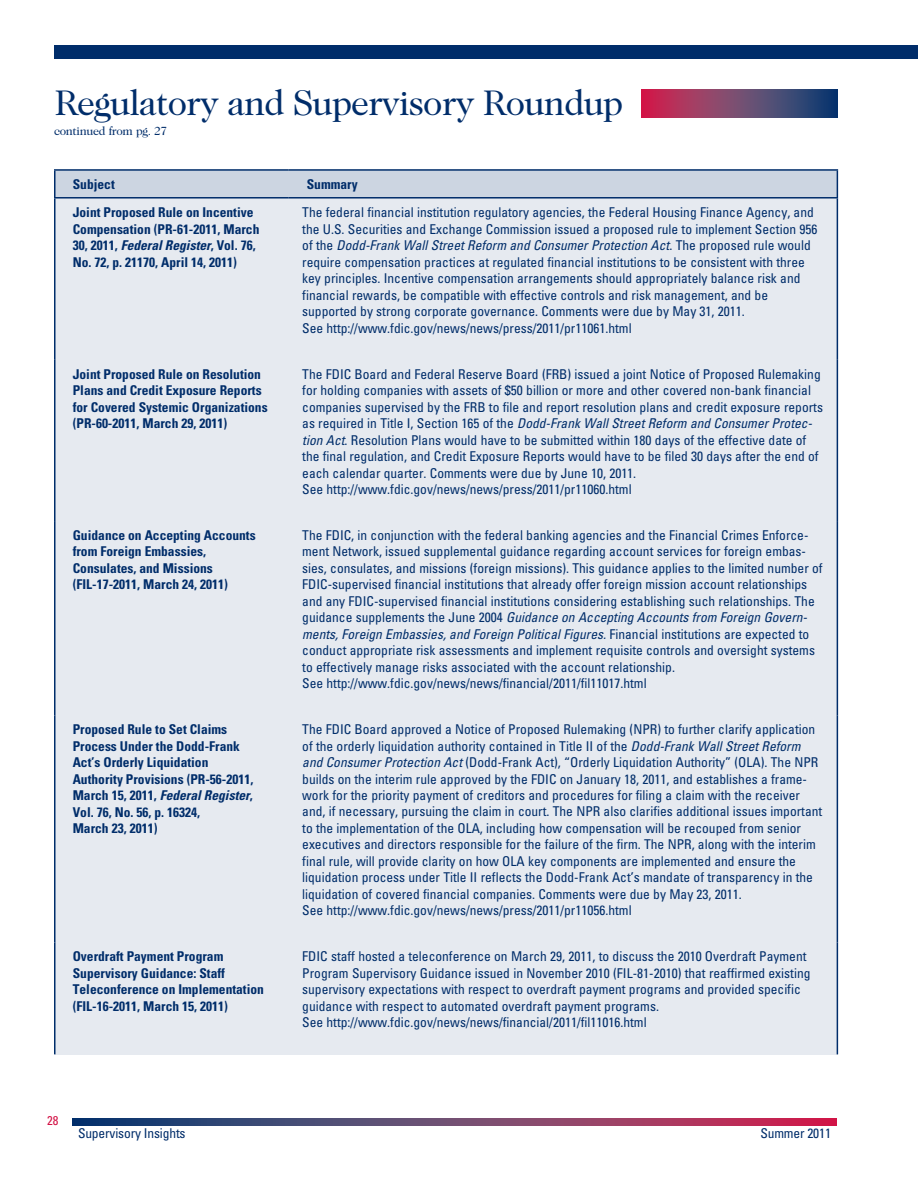
<style>
.page{position:relative;width:918px;height:1188px;background:#fff}
.page>*{position:absolute;margin:0;border:0;box-sizing:border-box;transform-origin:0 0}
.t1{font:36px "Caslon 224 Std";letter-spacing:-.025em;color:#002d6a}
.t2{font:condensed 13.5px/16.5px "Univers LT Std";color:#002d6a}
.t3{font:700 condensed 13.5px/16.5px "Univers LT Std";color:#002d6a}
.t4{font:condensed 12.75px "Univers LT Std";color:#d31245}
.t5{font:12px "Caslon 224 Std";letter-spacing:-.025em;color:#002d6a}
.s1{font-style:italic}
</style>
<div class="page">
<div style="left:54px;top:45px;width:864px;height:13px;background:#002d6a"></div>
<svg style="left:72px;top:1119px;width:765px;height:6px;background:#704069"></svg>
<div style="left:55px;top:198px;width:234px;height:162px;background:#e6eaf0"></div>
<div style="left:289px;top:198px;width:548px;height:162px;background:#e6eaf0"></div>
<div style="left:55px;top:360px;width:234px;height:161px;background:#e6eaf0"></div>
<div style="left:289px;top:360px;width:548px;height:161px;background:#e6eaf0"></div>
<div style="left:289px;top:521px;width:548px;height:194px;background:#e6eaf0"></div>
<div style="left:55px;top:715px;width:234px;height:228px;background:#e6eaf0"></div>
<div style="left:289px;top:715px;width:548px;height:228px;background:#e6eaf0"></div>
<div style="left:289px;top:943px;width:548px;height:111px;background:#e6eaf0"></div>
<hr style="left:837px;top:199px;width:1px;height:161px;background:#002d6a">
<hr style="left:837px;top:360px;width:1px;height:161px;background:#002d6a">
<hr style="left:837px;top:521px;width:1px;height:194px;background:#002d6a">
<hr style="left:837px;top:715px;width:1px;height:228px;background:#002d6a">
<hr style="left:837px;top:943px;width:1px;height:111px;background:#002d6a">
<svg style="left:641px;top:89px;width:197px;height:28px;background:#723f69"></svg>
<div style="left:55px;top:170px;width:234px;height:28px;background:#ccd5e1"></div>
<div style="left:289px;top:170px;width:548px;height:28px;background:#ccd5e1"></div>
<hr style="left:54px;top:169px;width:235px;height:2px;background:#002d6a">
<hr style="left:289px;top:169px;width:549px;height:2px;background:#002d6a">
<svg style="left:837px;top:171px;width:1px;height:26px"></svg>
<hr style="left:54px;top:197px;width:235px;height:2px;background:#002d6a">
<hr style="left:289px;top:197px;width:549px;height:2px;background:#002d6a">
<hr style="left:54px;top:171px;width:2px;height:26px;background:#002d6a">
<div style="left:55px;top:521px;width:234px;height:194px;background:#e6eaf0"></div>
<div style="left:55px;top:943px;width:234px;height:111px;background:#e6eaf0"></div>
<hr style="left:54px;top:199px;width:2px;height:161px;background:#002d6a">
<hr style="left:54px;top:360px;width:2px;height:161px;background:#002d6a">
<hr style="left:54px;top:521px;width:2px;height:194px;background:#002d6a">
<hr style="left:54px;top:715px;width:2px;height:228px;background:#002d6a">
<hr style="left:54px;top:943px;width:2px;height:111px;background:#002d6a">
<h2 class="t1" style="left:54px;top:82px;width:571px">Regulatory and Supervisory Roundup</h2>
<p class="t5" style="left:54px;top:124px;width:115px">continued from pg. 27</p>
<p class="t3" style="left:73px;top:176px;width:44px">Subject</p>
<p class="t3" style="left:307px;top:176px;width:52px">Summary</p>
<p class="t3" style="left:73px;top:204px;width:188px">Joint Proposed Rule on Incentive Compensation (PR-61-2011, March 30, 2011, <span class="s1">Federal Register</span>, Vol. 76, No. 72, p. 21170, April 14, 2011)</p>
<p class="t2" style="left:302px;top:204px;width:517px">The federal financial institution regulatory agencies, the Federal Housing Finance Agency, and the U.S. Securities and Exchange Commission issued a proposed rule to implement Section 956 of the <span class="s1">Dodd-Frank Wall Street Reform and Consumer Protection Act</span>. The proposed rule would require compensation practices at regulated financial institutions to be consistent with three key principles. Incentive compensation arrangements should appropriately balance risk and financial rewards, be compatible with effective controls and risk management, and be supported by strong corporate governance. Comments were due by May 31, 2011.<br>See http://www.fdic.gov/news/news/press/2011/pr11061.html</p>
<p class="t2" style="left:302px;top:365px;width:522px">The FDIC Board and Federal Reserve Board (FRB) issued a joint Notice of Proposed Rulemaking for holding companies with assets of $50 billion or more and other covered non-bank financial companies supervised by the FRB to file and report resolution plans and credit exposure reports as required in Title I, Section 165 of the <span class="s1">Dodd-Frank Wall Street Reform and Consumer Protec&shy;tion Act</span>. Resolution Plans would have to be submitted within 180 days of the effective date of the final regulation, and Credit Exposure Reports would have to be filed 30 days after the end of each calendar quarter. Comments were due by June 10, 2011.<br>See http://www.fdic.gov/news/news/press/2011/pr11060.html</p>
<p class="t2" style="left:302px;top:527px;width:522px">The FDIC, in conjunction with the federal banking agencies and the Financial Crimes Enforce&shy;ment Network, issued supplemental guidance regarding account services for foreign embas&shy;sies, consulates, and missions (foreign missions). This guidance applies to the limited number of FDIC-supervised financial institutions that already offer foreign mission account relationships and any FDIC-supervised financial institutions considering establishing such relationships. The guidance supplements the June 2004 <span class="s1">Guidance on Accepting Accounts from Foreign Govern&shy;ments, Foreign Embassies, and Foreign Political Figures.</span> Financial institutions are expected to conduct appropriate risk assessments and implement requisite controls and oversight systems to effectively manage risks associated with the account relationship.<br>See http://www.fdic.gov/news/news/financial/2011/fil11017.html</p>
<p class="t2" style="left:302px;top:721px;width:522px">The FDIC Board approved a Notice of Proposed Rulemaking (NPR) to further clarify application of the orderly liquidation authority contained in Title II of the <span class="s1">Dodd-Frank Wall Street Reform and Consumer Protection Act</span> (Dodd-Frank Act), “Orderly Liquidation Authority” (OLA). The NPR builds on the interim rule approved by the FDIC on January 18, 2011, and establishes a frame&shy;work for the priority payment of creditors and procedures for filing a claim with the receiver and, if necessary, pursuing the claim in court. The NPR also clarifies additional issues important to the implementation of the OLA, including how compensation will be recouped from senior executives and directors responsible for the failure of the firm. The NPR, along with the interim final rule, will provide clarity on how OLA key components are implemented and ensure the liquidation process under Title II reflects the Dodd-Frank Act’s mandate of transparency in the liquidation of covered financial companies. Comments were due by May 23, 2011.<br>See http://www.fdic.gov/news/news/press/2011/pr11056.html</p>
<p class="t2" style="left:302px;top:948px;width:510px">FDIC staff hosted a teleconference on March 29, 2011, to discuss the 2010 Overdraft Payment Program Supervisory Guidance issued in November 2010 (FIL-81-2010) that reaffirmed existing supervisory expectations with respect to overdraft payment programs and provided specific guidance with respect to automated overdraft payment programs.<br>See http://www.fdic.gov/news/news/financial/2011/fil11016.html</p>
<p class="t3" style="left:73px;top:365px;width:196px">Joint Proposed Rule on Resolution Plans and Credit Exposure Reports for Covered Systemic Organizations (PR-60-2011, March 29, 2011)</p>
<p class="t3" style="left:73px;top:527px;width:184px">Guidance on Accepting Accounts from Foreign Embassies,<br>Consulates, and Missions (FIL-17-2011, March 24, 2011)</p>
<p class="t3" style="left:73px;top:721px;width:182px">Proposed Rule to Set Claims<br>Process Under the Dodd-Frank<br>Act’s Orderly Liquidation<br>Authority Provisions (PR-56-2011,<br>March 15, 2011, <span class="s1">Federal Register</span>,<br>Vol. 76, No. 56, p. 16324,<br>March 23, 2011)</p>
<p class="t3" style="left:73px;top:948px;width:193px">Overdraft Payment Program<br>Supervisory Guidance: Staff<br>Teleconference on Implementation (FIL-16-2011, March 15, 2011)</p>
<p class="t4" style="left:47px;top:1113px;width:13px">28</p>
<p class="t2" style="left:78px;top:1125px;width:109px">Supervisory Insights</p>
<p class="t2" style="left:760px;top:1125px;width:72px">Summer 2011</p>
</div>
